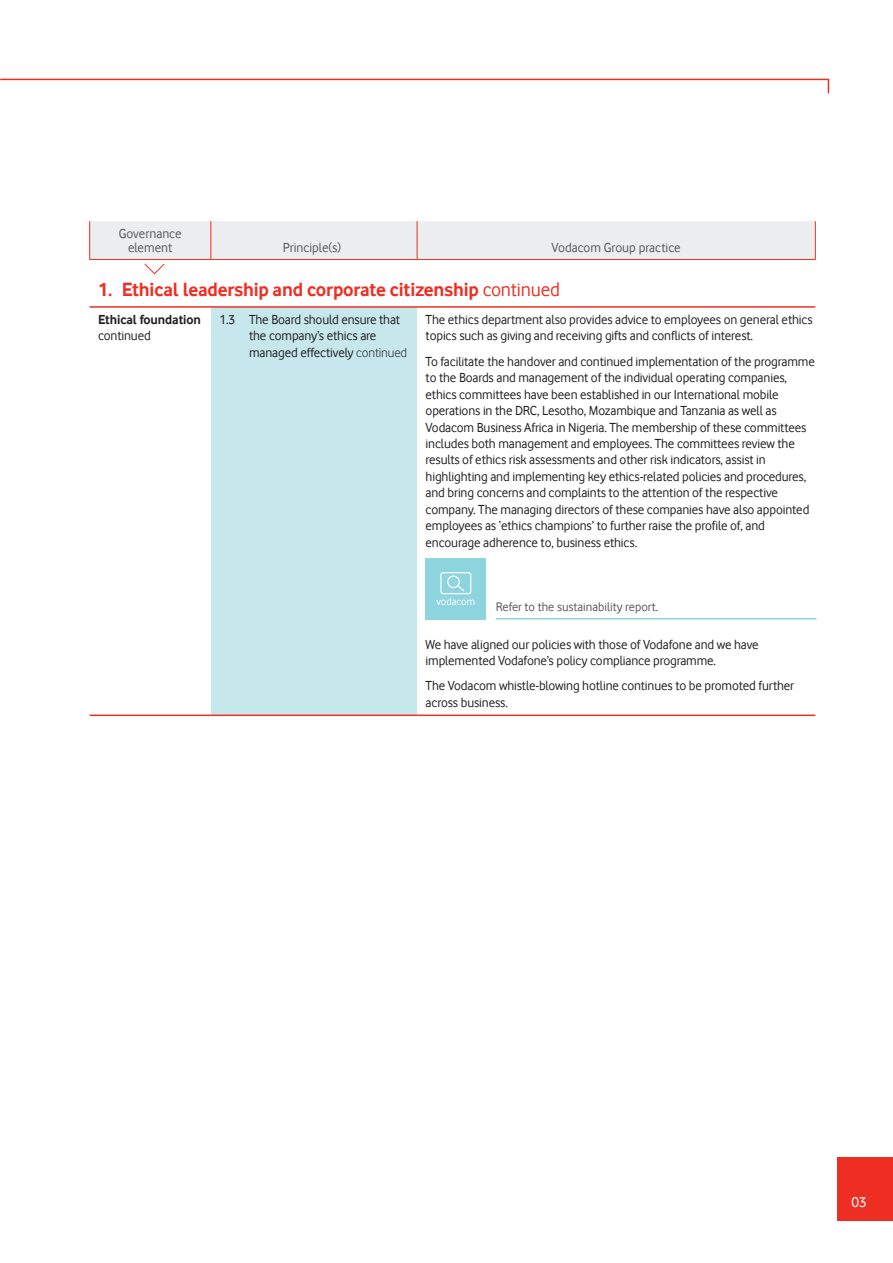
<style>
.page{position:relative;width:893px;height:1263px;background:#fff}
.page>*{position:absolute;margin:0;border:0;box-sizing:border-box;transform-origin:0 0}
.t1{font:700 19.8px "Vodafone Rg";letter-spacing:-.01em;color:#ee2e22}
.t2{font:15px "Vodafone Rg";color:#fff}
.t3{font:13.5px/16.5px "Vodafone Rg";letter-spacing:-.01em;color:#231f20}
.t4{font:13.5px/13.5px "Vodafone Rg";color:#57585a;text-align:center}
.t5{font:700 13.5px "Vodafone Rg";letter-spacing:-.01em;color:#231f20}
.t6{font:12.75px "Vodafone Rg";color:#57585a}
.t7{font:10.8px "Vodafone Rg";color:#fff}
.s1{font-weight:400}
.s2{font-family:"Vodafone Lt"}
</style>
<div class="page">
<div style="left:211px;top:308px;width:206px;height:406px;background:#c6e8ed"></div>
<hr style="left:89px;top:221px;width:1px;height:38px;background:#ee2e22">
<hr style="left:815px;top:221px;width:1px;height:38px;background:#ee2e22">
<hr style="left:89px;top:259px;width:122px;height:1px;background:#ee2e22">
<hr style="left:417px;top:259px;width:399px;height:1px;background:#ee2e22">
<hr style="left:90px;top:306px;width:121px;height:2px;background:#ee2e22">
<hr style="left:211px;top:306px;width:206px;height:2px;background:#ee2e22">
<hr style="left:417px;top:306px;width:398px;height:2px;background:#ee2e22">
<hr style="left:90px;top:714px;width:121px;height:2px;background:#ee2e22">
<hr style="left:211px;top:714px;width:206px;height:2px;background:#ee2e22">
<hr style="left:417px;top:714px;width:398px;height:2px;background:#ee2e22">
<svg style="left:90px;top:221px;width:725px;height:54px"></svg>
<hr style="left:496px;top:618px;width:320px;height:1px;background:#8dd4de">
<div style="left:426px;top:558px;width:60px;height:61px;background:#8dd4de"></div>
<div style="left:440px;top:572px;width:31px;height:22px;border:1px solid #fff;border-radius:2px"></div>
<div style="left:447px;top:575px;width:13px;height:13px;border:1px solid #fff;border-radius:50%"></div>
<svg style="left:456px;top:584px;width:10px;height:9px"></svg>
<div style="left:838px;top:1157px;width:55px;height:63px;background:#ee2e22"></div>
<svg style="left:0;top:78px;width:830px;height:16px"></svg>
<p class="t4" style="left:119px;top:227px;width:64px">Governance element</p>
<p class="t4" style="left:283px;top:240px;width:60px">Principle(s)</p>
<p class="t4" style="left:552px;top:240px;width:131px">Vodacom Group practice</p>
<h1 class="t1" style="left:98px;top:277px;width:463px">1. Ethical leadership and corporate citizenship <span class="s1">continued</span></h1>
<p class="t5" style="left:98px;top:311px;width:104px">Ethical foundation</p>
<p class="t3" style="left:98px;top:327px;width:54px">continued</p>
<p class="t3" style="left:249px;top:311px;width:160px;text-indent:-30px">1.3 The Board should ensure that the company’s ethics are managed effectively <span class="s2">continued</span></p>
<p class="t3" style="left:426px;top:311px;width:389px">The ethics department also provides advice to employees on general ethics topics such as giving and receiving gifts and conflicts of interest.</p>
<p class="t3" style="left:426px;top:353px;width:391px">To facilitate the handover and continued implementation of the programme to the Boards and management of the individual operating companies, ethics committees have been established in our International mobile operations in the DRC, Lesotho, Mozambique and Tanzania as well as Vodacom Business Africa in Nigeria. The membership of these committees includes both management and employees. The committees review the results of ethics risk assessments and other risk indicators, assist in highlighting and implementing key ethics-related policies and procedures, and bring concerns and complaints to the attention of the respective company. The managing directors of these companies have also appointed employees as ‘ethics champions’ to further raise the profile of, and encourage adherence to, business ethics.</p>
<p class="t7" style="left:436px;top:595px;width:40px">vodacom</p>
<p class="t3" style="left:426px;top:636px;width:335px">We have aligned our policies with those of Vodafone and we have implemented Vodafone’s policy compliance programme.</p>
<p class="t3" style="left:426px;top:677px;width:370px">The Vodacom whistle-blowing hotline continues to be promoted further across business.</p>
<p class="t6" style="left:496px;top:600px;width:164px">Refer to the sustainability report.</p>
<p class="t2" style="left:851px;top:1194px;width:17px">03</p>
</div>
